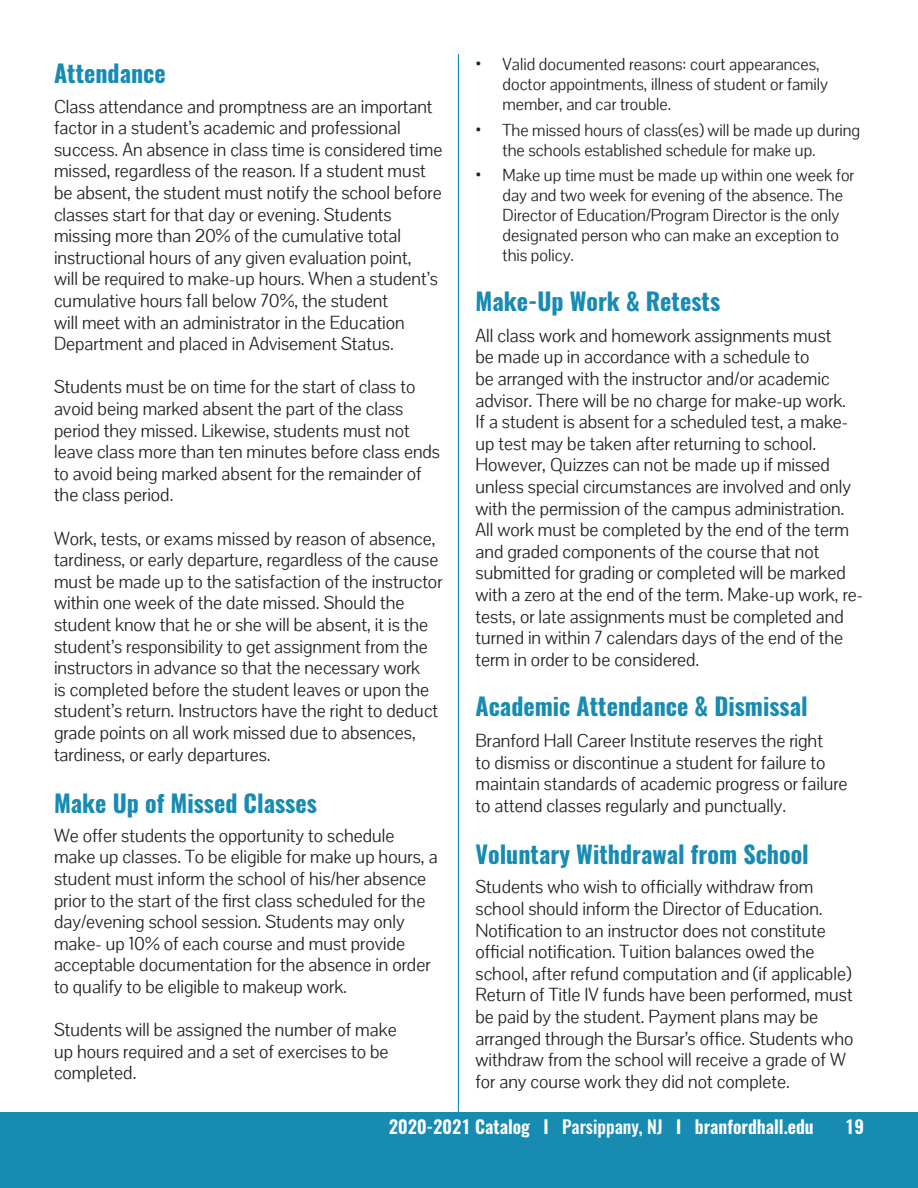
<style>
.page{position:relative;width:918px;height:1188px;background:#fff}
.page>*{position:absolute;margin:0;border:0;box-sizing:border-box;transform-origin:0 0}
.Body_Copy{font:700 24px "Oswald";color:#178bb2}
.Body_Copy-2{font:18px/21.6px "Pontano Sans";color:#231f20}
.t1{font:600 18px "Oswald";color:#fff}
.t2{font:16.5px/19.8px "Pontano Sans";color:#231f20}
.s1{font-family:"Oswald"}
.s2{font-weight:500}
</style>
<div class="page">
<hr style="left:458px;top:54px;width:1px;height:1059px;background:#178bb2">
<div style="left:0;top:1113px;width:918px;height:75px;background:#178bb2"></div>
<p class="Body_Copy" style="left:54px;top:60px;width:113px">Attendance</p>
<p class="Body_Copy-2" style="left:54px;top:95px;width:390px">Class attendance and promptness are an important factor in a student’s academic and professional success. An absence in class time is considered time missed, regardless of the reason. If a student must be absent, the student must notify the school before classes start for that day or evening. Students missing more than 20% of the cumulative total instructional hours of any given evaluation point,<br>will be required to make-up hours. When a student’s cumulative hours fall below 70%, the student<br>will meet with an administrator in the Education Department and placed in Advisement Status.</p>
<p class="Body_Copy-2" style="left:54px;top:376px;width:388px">Students must be on time for the start of class to avoid being marked absent the part of the class period they missed. Likewise, students must not leave class more than ten minutes before class ends to avoid being marked absent for the remainder of the class period.</p>
<p class="Body_Copy-2" style="left:54px;top:527px;width:390px">Work, tests, or exams missed by reason of absence, tardiness, or early departure, regardless of the cause must be made up to the satisfaction of the instructor within one week of the date missed. Should the student know that he or she will be absent, it is the student’s responsibility to get assignment from the instructors in advance so that the necessary work<br>is completed before the student leaves or upon the student’s return. Instructors have the right to deduct grade points on all work missed due to absences, tardiness, or early departures.</p>
<p class="Body_Copy" style="left:54px;top:791px;width:264px">Make Up of Missed Classes</p>
<p class="Body_Copy-2" style="left:54px;top:825px;width:385px">We offer students the opportunity to schedule make up classes. To be eligible for make up hours, a student must inform the school of his/her absence prior to the start of the first class scheduled for the day/evening school session. Students may only make- up 10% of each course and must provide acceptable documentation for the absence in order to qualify to be eligible to makeup work.</p>
<p class="Body_Copy-2" style="left:54px;top:1019px;width:344px">Students will be assigned the number of make up hours required and a set of exercises to be completed.</p>
<p class="t2" style="left:502px;top:55px;width:327px;text-indent:-27px"><span class="s1">•</span> Valid documented reasons: court appearances, doctor appointments, illness of student or family member, and car trouble.</p>
<p class="t2" style="left:502px;top:120px;width:359px;text-indent:-27px"><span class="s1">•</span> The missed hours of class(es) will be made up during the schools established schedule for make up.</p>
<p class="t2" style="left:502px;top:166px;width:353px;text-indent:-27px"><span class="s1">•</span> Make up time must be made up within one week for day and two week for evening of the absence. The Director of Education/Program Director is the only designated person who can make an exception to this policy.</p>
<p class="Body_Copy" style="left:476px;top:289px;width:246px">Make-Up Work &amp; Retests</p>
<p class="Body_Copy-2" style="left:476px;top:325px;width:389px">All class work and homework assignments must<br>be made up in accordance with a schedule to<br>be arranged with the instructor and/or academic advisor. There will be no charge for make-up work.<br>If a student is absent for a scheduled test, a make&shy;up test may be taken after returning to school.<br>However, Quizzes can not be made up if missed unless special circumstances are involved and only with the permission of the campus administration.<br>All work must be completed by the end of the term and graded components of the course that not submitted for grading or completed will be marked with a zero at the end of the term. Make-up work, re&shy;tests, or late assignments must be completed and turned in within 7 calendars days of the end of the term in order to be considered.</p>
<p class="Body_Copy" style="left:476px;top:694px;width:334px">Academic Attendance &amp; Dismissal</p>
<p class="Body_Copy-2" style="left:476px;top:730px;width:374px">Branford Hall Career Institute reserves the right<br>to dismiss or discontinue a student for failure to maintain standards of academic progress or failure to attend classes regularly and punctually.</p>
<p class="Body_Copy" style="left:476px;top:841px;width:335px">Voluntary Withdrawal from School</p>
<p class="Body_Copy-2" style="left:476px;top:876px;width:379px">Students who wish to officially withdraw from school should inform the Director of Education.<br>Notification to an instructor does not constitute official notification. Tuition balances owed the school, after refund computation and (if applicable)<br>Return of Title IV funds have been performed, must be paid by the student. Payment plans may be arranged through the Bursar’s office. Students who withdraw from the school will receive a grade of W for any course work they did not complete.</p>
<p class="t1" style="left:389px;top:1117px;width:426px">2020-2021 Catalog I <span class="s2">Parsippany, NJ</span> I branfordhall.edu</p>
<p class="t1" style="left:845px;top:1117px;width:20px">19</p>
</div>
